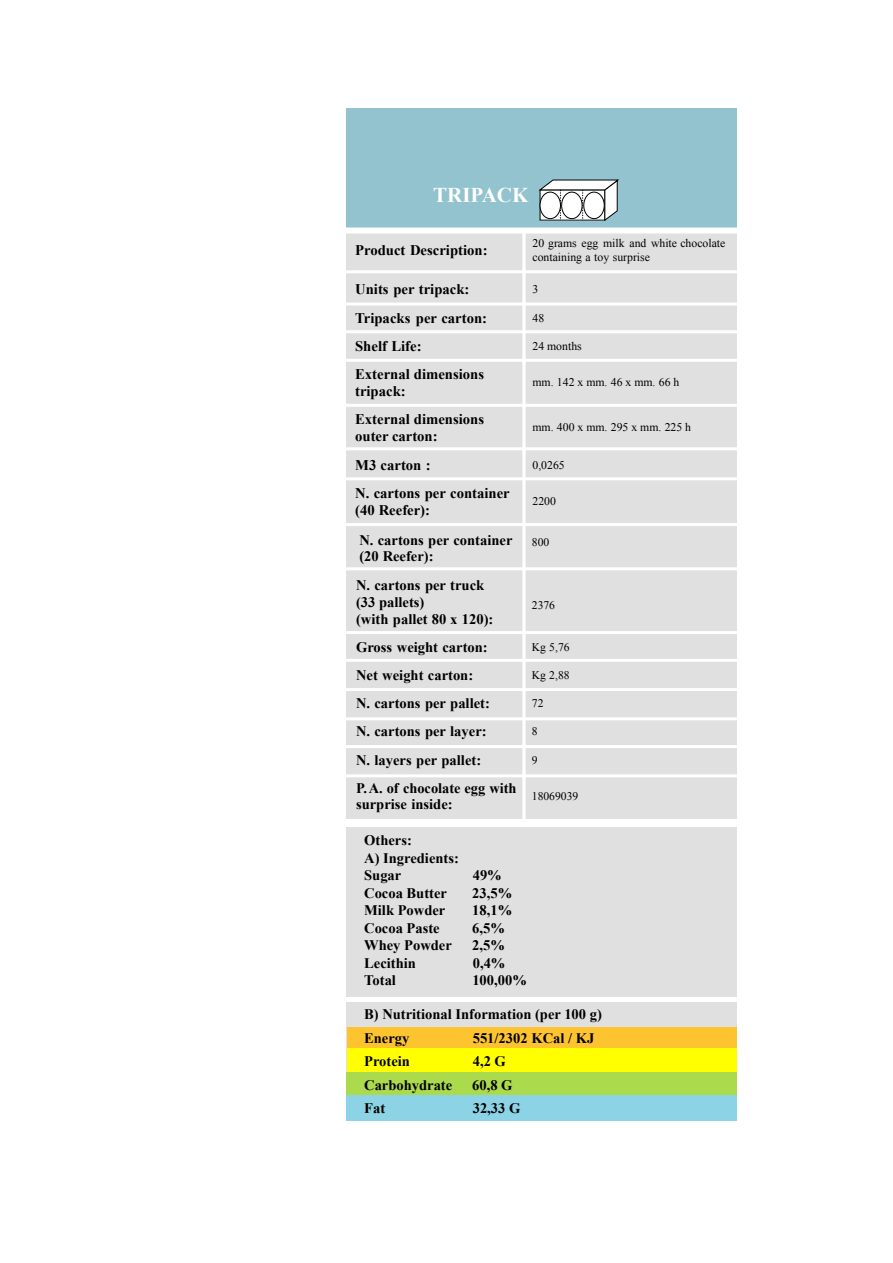
<style>
.page{position:relative;width:893px;height:1263px;background:#fff}
.page>*{position:absolute;margin:0;border:0;box-sizing:border-box;transform-origin:0 0}
.t1{font:700 21px "Times New Roman";color:#fff}
.t2{font:700 14.7px/16.6px "Times New Roman";color:#000}
.t3{font:700 14.55px/17.4px "Times New Roman";color:#000}
.t4{font:11.7px/14.7px "Times New Roman";color:#000}
</style>
<div class="page">
<div style="left:345px;top:224px;width:405px;height:595px;background:#e0e0e0"></div>
<div style="left:346px;top:827px;width:418px;height:170px;background:#e0e0e0"></div>
<div style="left:346px;top:1002px;width:398px;height:119px;background:#e0e0e0"></div>
<div style="left:340px;top:108px;width:405px;height:122px;background:#92c3ce"></div>
<svg style="left:539px;top:180px;width:80px;height:41px;background:#bdc2c3"></svg>
<div style="left:540px;top:192px;width:20px;height:27px;background:#fff;border-radius:50%"></div>
<div style="left:540px;top:192px;width:21px;height:27px;border:1px solid #000;border-radius:50%"></div>
<div style="left:562px;top:192px;width:20px;height:27px;background:#fff;border-radius:50%"></div>
<div style="left:562px;top:192px;width:20px;height:27px;border:1px solid #000;border-radius:50%"></div>
<div style="left:584px;top:192px;width:20px;height:27px;background:#fff;border-radius:50%"></div>
<div style="left:584px;top:192px;width:20px;height:27px;border:1px solid #000;border-radius:50%"></div>
<div style="left:347px;top:1028px;width:396px;height:21px;background:#fec430"></div>
<div style="left:347px;top:1049px;width:397px;height:23px;background:#ff0"></div>
<div style="left:347px;top:1072px;width:398px;height:23px;background:#abda4d"></div>
<div style="left:347px;top:1095px;width:398px;height:26px;background:#8bd3e5"></div>
<svg style="left:522px;top:234px;width:4px;height:585px;background:#f8f8f8"></svg>
<hr style="left:332px;top:270px;width:438px;height:3px;background:#fff">
<hr style="left:332px;top:303px;width:438px;height:3px;background:#fff">
<hr style="left:332px;top:330px;width:438px;height:3px;background:#fff">
<hr style="left:332px;top:359px;width:438px;height:3px;background:#fff">
<hr style="left:332px;top:404px;width:438px;height:3px;background:#fff">
<hr style="left:332px;top:447px;width:438px;height:3px;background:#fff">
<hr style="left:332px;top:477px;width:438px;height:3px;background:#fff">
<hr style="left:332px;top:523px;width:438px;height:3px;background:#fff">
<hr style="left:332px;top:567px;width:438px;height:3px;background:#fff">
<hr style="left:332px;top:631px;width:438px;height:3px;background:#fff">
<hr style="left:332px;top:659px;width:438px;height:3px;background:#fff">
<hr style="left:332px;top:688px;width:438px;height:3px;background:#fff">
<hr style="left:332px;top:717px;width:438px;height:3px;background:#fff">
<hr style="left:332px;top:745px;width:438px;height:3px;background:#fff">
<hr style="left:332px;top:774px;width:438px;height:3px;background:#fff">
<div style="left:332px;top:228px;width:437px;height:6px;background:#fff"></div>
<div style="left:302px;top:80px;width:44px;height:1072px;background:#fff"></div>
<div style="left:737px;top:80px;width:44px;height:1072px;background:#fff"></div>
<h1 class="t1" style="left:433px;top:183px;width:97px">TRIPACK</h1>
<p class="t2" style="left:355px;top:241px;width:134px">Product Description:</p>
<p class="t4" style="left:532px;top:235px;width:194px">20 grams egg milk and white chocolate containing a toy surprise</p>
<p class="t2" style="left:355px;top:281px;width:116px">Units per tripack:</p>
<p class="t4" style="left:532px;top:282px;width:7px">3</p>
<p class="t2" style="left:355px;top:309px;width:133px">Tripacks per carton:</p>
<p class="t4" style="left:532px;top:310px;width:13px">48</p>
<p class="t2" style="left:355px;top:338px;width:68px">Shelf Life:</p>
<p class="t4" style="left:532px;top:339px;width:51px">24 months</p>
<p class="t2" style="left:355px;top:366px;width:131px">External dimensions tripack:</p>
<p class="t4" style="left:532px;top:375px;width:148px">mm. 142 x mm. 46 x mm. 66 h</p>
<p class="t2" style="left:355px;top:411px;width:131px">External dimensions outer carton:</p>
<p class="t4" style="left:532px;top:420px;width:160px">mm. 400 x mm. 295 x mm. 225 h</p>
<p class="t2" style="left:355px;top:456px;width:77px">M3 carton :</p>
<p class="t4" style="left:532px;top:457px;width:34px">0,0265</p>
<p class="t2" style="left:355px;top:484px;width:156px">N. cartons per container (40 Reefer):</p>
<p class="t4" style="left:532px;top:493px;width:25px">2200</p>
<p class="t3" style="left:359px;top:532px;width:155px;line-height:16.5px">N. cartons per container (20 Reefer):</p>
<p class="t4" style="left:532px;top:535px;width:19px">800</p>
<p class="t3" style="left:356px;top:576px;width:130px">N. cartons per truck</p>
<p class="t3" style="left:356px;top:610px;width:139px">(with pallet 80 x 120):</p>
<p class="t3" style="left:356px;top:593px;width:70px">(33 pallets)</p>
<p class="t4" style="left:532px;top:597px;width:25px">2376</p>
<p class="t3" style="left:356px;top:638px;width:133px">Gross weight carton:</p>
<p class="t4" style="left:532px;top:639px;width:39px">Kg 5,76</p>
<p class="t3" style="left:356px;top:666px;width:119px">Net weight carton:</p>
<p class="t4" style="left:532px;top:668px;width:39px">Kg 2,88</p>
<p class="t3" style="left:356px;top:694px;width:135px">N. cartons per pallet:</p>
<p class="t4" style="left:532px;top:696px;width:13px">72</p>
<p class="t3" style="left:356px;top:723px;width:132px">N. cartons per layer:</p>
<p class="t4" style="left:532px;top:724px;width:7px">8</p>
<p class="t3" style="left:356px;top:751px;width:127px">N. layers per pallet:</p>
<p class="t4" style="left:532px;top:752px;width:7px">9</p>
<p class="t3" style="left:356px;top:779px;width:162px;line-height:16.5px">P. A. of chocolate egg with surprise inside:</p>
<p class="t4" style="left:532px;top:788px;width:48px">18069039</p>
<p class="t3" style="left:364px;top:832px;width:96px">Others:<br>A) Ingredients:<br>Sugar</p>
<p class="t3" style="left:473px;top:866px;width:31px">49%</p>
<p class="t3" style="left:364px;top:884px;width:84px">Cocoa Butter</p>
<p class="t3" style="left:472px;top:884px;width:42px">23,5%</p>
<p class="t3" style="left:364px;top:901px;width:83px">Milk Powder</p>
<p class="t3" style="left:472px;top:901px;width:42px">18,1%</p>
<p class="t3" style="left:364px;top:919px;width:77px">Cocoa Paste</p>
<p class="t3" style="left:472px;top:919px;width:34px">6,5%</p>
<p class="t3" style="left:364px;top:936px;width:89px">Whey Powder</p>
<p class="t3" style="left:472px;top:936px;width:34px">2,5%</p>
<p class="t3" style="left:364px;top:954px;width:53px">Lecithin</p>
<p class="t3" style="left:473px;top:954px;width:34px">0,4%</p>
<p class="t3" style="left:364px;top:971px;width:33px">Total</p>
<p class="t3" style="left:472px;top:971px;width:56px">100,00%</p>
<p class="t3" style="left:364px;top:1003px;width:239px;line-height:23.4px">B) Nutritional Information (per 100 g)<br>Energy</p>
<p class="t3" style="left:473px;top:1029px;width:123px">551/2302 KCal / KJ</p>
<p class="t3" style="left:364px;top:1052px;width:47px">Protein</p>
<p class="t3" style="left:473px;top:1052px;width:35px">4,2 G</p>
<p class="t3" style="left:364px;top:1076px;width:90px">Carbohydrate</p>
<p class="t3" style="left:472px;top:1076px;width:42px">60,8 G</p>
<p class="t3" style="left:364px;top:1099px;width:23px">Fat</p>
<p class="t3" style="left:473px;top:1099px;width:49px">32,33 G</p>
</div>
